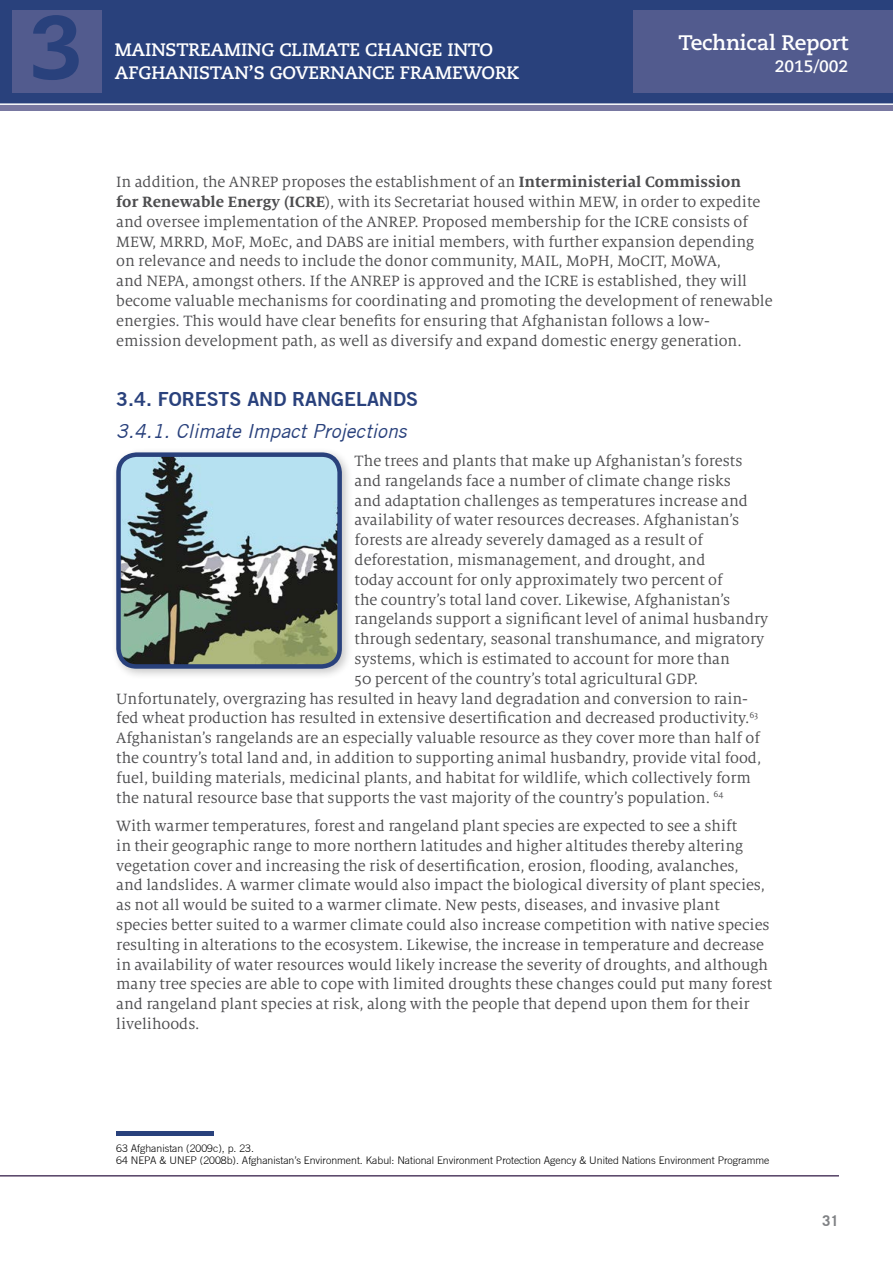
<style>
.page{position:relative;width:893px;height:1263px;background:#fff}
.page>*{position:absolute;margin:0;border:0;box-sizing:border-box;transform-origin:0 0}
.t1{font:88.5px "Myriad Pro";color:#29417c}
.t2{font:800 88.5px "Caecilia LT Std";color:#29417c}
.t3{font:700 21px "Caecilia LT Std";letter-spacing:-.01em;color:#fff}
.t4{font:italic 19.5px "Trade Gothic";color:#29417c}
.t5{font:700 19.5px "Trade Gothic No.2";color:#29417c}
.t6{font:700 18px/22.5px "Caecilia LT Std";letter-spacing:-.01em;color:#fff}
.t7{font:16.5px/19.8px "Milo Serif OT";color:#4d4d4f}
.t8{font:700 16.5px "Caecilia LT Std";letter-spacing:-.01em;color:#fff}
.t9{font:700 15px "Trade Gothic";color:#808285}
.t10{font:300 10.5px/12.6px "Trade Gothic";color:#000}
.s1{font-weight:700}
</style>
<div class="page">
<div style="left:0;top:103px;width:893px;height:8px;background:#7878a1"></div>
<div style="left:0;top:0;width:893px;height:104px;background:#29417c"></div>
<hr style="left:0;top:103px;width:893px;height:2px;background:#fff">
<div style="left:634px;top:10px;width:259px;height:83px;background:#525b8e"></div>
<hr style="left:0;top:1175px;width:839px;height:1px;background:#4b375d">
<hr style="left:116px;top:1131px;width:98px;height:4px;background:#29417c">
<div style="left:111px;top:447px;width:243px;height:233px;background:#000;opacity:.22"></div>
<img style="left:119px;top:455px;width:221px;height:211px">
<div style="left:116px;top:452px;width:226px;height:217px;border:4px solid #29417c;border-radius:18px"></div>
<div style="left:13px;top:10px;width:89px;height:83px;background:#525b8e"></div>
<h1 class="t2" style="left:31px;top:-7px;width:54px">3</h1>
<h1 class="t1" style="left:35px;top:-5px;width:47px">1</h1>
<p class="t6" style="left:115px;top:39px;width:406px">MAINSTREAMING CLIMATE CHANGE INTO<br>AFGHANISTAN’S GOVERNANCE FRAMEWORK</p>
<p class="t3" style="left:678px;top:30px;width:171px">Technical Report</p>
<p class="t8" style="left:775px;top:57px;width:75px">2015/002</p>
<p class="t7" style="left:116px;top:172px;width:658px">In addition, the ANREP proposes the establishment of an <span class="s1">Interministerial Commission<br>for Renewable Energy (ICRE</span>), with its Secretariat housed within MEW, in order to expedite and oversee implementation of the ANREP. Proposed membership for the ICRE consists of MEW, MRRD, MoF, MoEc, and DABS are initial members, with further expansion depending on relevance and needs to include the donor community, MAIL, MoPH, MoCIT, MoWA,<br>and NEPA, amongst others. If the ANREP is approved and the ICRE is established, they will become valuable mechanisms for coordinating and promoting the development of renewable energies. This would have clear benefits for ensuring that Afghanistan follows a low&shy;emission development path, as well as diversify and expand domestic energy generation.</p>
<p class="t5" style="left:116px;top:387px;width:303px">3.4. FORESTS AND RANGELANDS</p>
<p class="t4" style="left:116px;top:419px;width:292px">3.4.1. Climate Impact Projections</p>
<p class="t7" style="left:355px;top:451px;width:389px">The trees and plants that make up Afghanistan’s forests</p>
<p class="t7" style="left:355px;top:471px;width:378px">and rangelands face a number of climate change risks</p>
<p class="t7" style="left:355px;top:491px;width:395px">and adaptation challenges as temperatures increase and</p>
<p class="t7" style="left:355px;top:511px;width:386px">availability of water resources decreases. Afghanistan’s</p>
<p class="t7" style="left:355px;top:530px;width:350px">forests are already severely damaged as a result of</p>
<p class="t7" style="left:355px;top:550px;width:352px">deforestation, mismanagement, and drought, and</p>
<p class="t7" style="left:355px;top:570px;width:369px">today account for only approximately two percent of</p>
<p class="t7" style="left:355px;top:590px;width:377px">the country’s total land cover. Likewise, Afghanistan’s</p>
<p class="t7" style="left:355px;top:610px;width:415px">rangelands support a significant level of animal husbandry</p>
<p class="t7" style="left:355px;top:629px;width:411px">through sedentary, seasonal transhumance, and migratory</p>
<p class="t7" style="left:355px;top:649px;width:377px">systems, which is estimated to account for more than</p>
<p class="t7" style="left:355px;top:669px;width:345px">50 percent of the country’s total agricultural GDP.</p>
<p class="t7" style="left:116px;top:689px;width:633px">Unfortunately, overgrazing has resulted in heavy land degradation and conversion to rain-</p>
<p class="t7" style="left:116px;top:709px;width:643px">fed wheat production has resulted in extensive desertification and decreased productivity.<sup>63</sup></p>
<p class="t7" style="left:116px;top:728px;width:645px">Afghanistan’s rangelands are an especially valuable resource as they cover more than half of</p>
<p class="t7" style="left:116px;top:748px;width:647px">the country’s total land and, in addition to supporting animal husbandry, provide vital food,</p>
<p class="t7" style="left:116px;top:768px;width:636px">fuel, building materials, medicinal plants, and habitat for wildlife, which collectively form</p>
<p class="t7" style="left:116px;top:788px;width:609px">the natural resource base that supports the vast majority of the country’s population. <sup>64</sup></p>
<p class="t7" style="left:116px;top:816px;width:657px">With warmer temperatures, forest and rangeland plant species are expected to see a shift<br>in their geographic range to more northern latitudes and higher altitudes thereby altering vegetation cover and increasing the risk of desertification, erosion, flooding, avalanches,<br>and landslides. A warmer climate would also impact the biological diversity of plant species, as not all would be suited to a warmer climate. New pests, diseases, and invasive plant species better suited to a warmer climate could also increase competition with native species resulting in alterations to the ecosystem. Likewise, the increase in temperature and decrease in availability of water resources would likely increase the severity of droughts, and although many tree species are able to cope with limited droughts these changes could put many forest and rangeland plant species at risk, along with the people that depend upon them for their livelihoods.</p>
<p class="t10" style="left:116px;top:1141px;width:655px">63 Afghanistan (2009c), p. 23.<br>64 NEPA &amp; UNEP (2008b). Afghanistan’s Environment. Kabul: National Environment Protection Agency &amp; United Nations Environment Programme</p>
<p class="t9" style="left:822px;top:1212px;width:18px">31</p>
</div>
